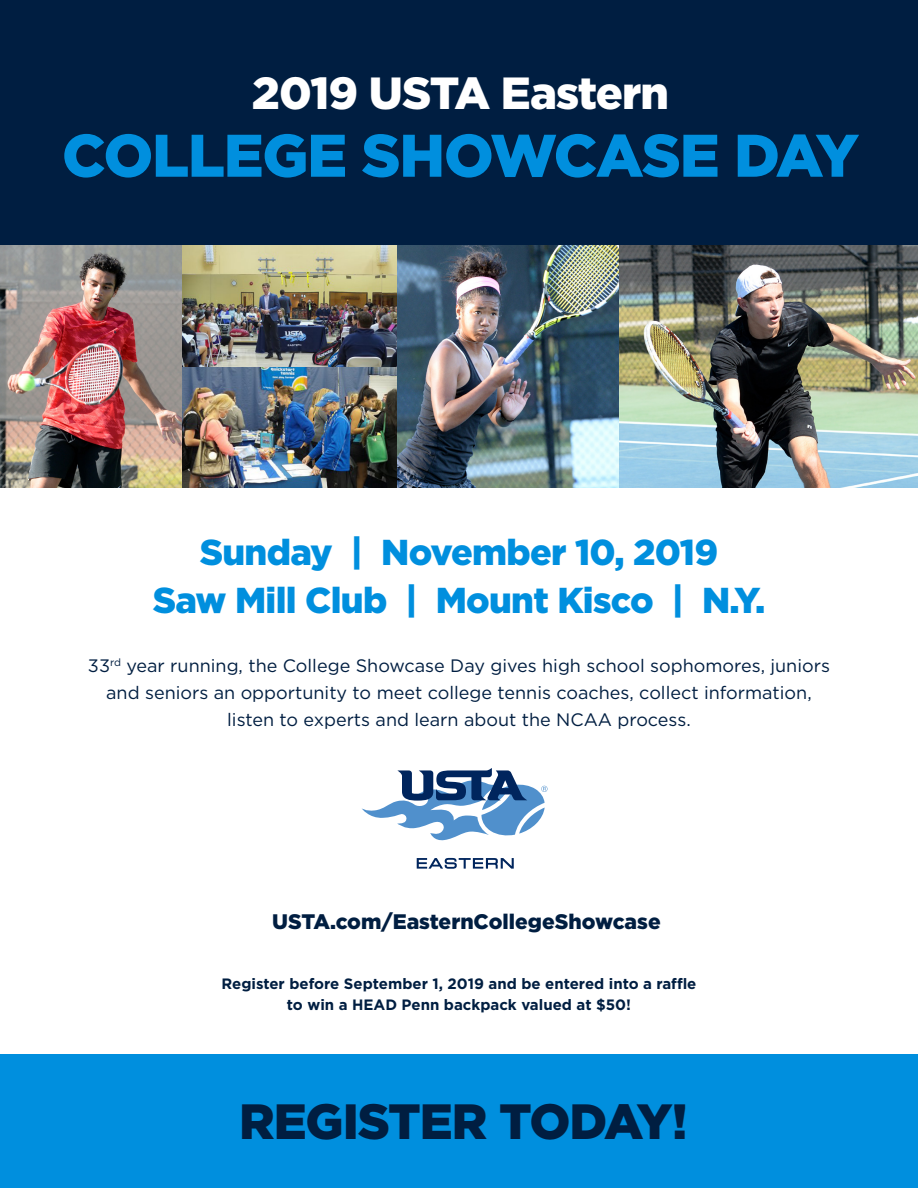
<style>
.page{position:relative;width:918px;height:1188px;background:#fff}
.page>*{position:absolute;margin:0;border:0;box-sizing:border-box;transform-origin:0 0}
.t1{font:900 60px "Gotham";letter-spacing:-.025em;color:#008fde}
.t2{font:900 49.5px "Gotham";letter-spacing:-.02em;color:#001e41}
.t3{font:900 45px "Gotham";letter-spacing:-.02em;color:#fff}
.t4{font:900 36px/48px "Gotham";letter-spacing:-.02em;color:#008fde;text-align:center}
.t5{font:900 21px "Gotham";color:#001e41}
.t6{font:18px/27px "Gotham";color:#001e41;text-align:center}
.t7{font:700 15px/21px "Gotham";color:#001e41;text-align:center}
</style>
<div class="page">
<div style="left:0;top:0;width:918px;height:245px;background:#001e41"></div>
<div style="left:0;top:1054px;width:918px;height:134px;background:#008fde"></div>
<svg style="left:361px;top:768px;width:187px;height:73px"></svg>
<svg style="left:417px;top:858px;width:97px;height:11px"></svg>
<img style="left:0;top:245px;width:918px;height:242px">
<p class="t3" style="left:252px;top:62px;width:419px">2019 USTA Eastern</p>
<p class="t1" style="left:62px;top:114px;width:799px">COLLEGE SHOWCASE DAY</p>
<p class="t4" style="left:153px;top:528px;width:614px">Sunday | November 10, 2019<br>Saw Mill Club | Mount Kisco | N.Y.</p>
<p class="t6" style="left:88px;top:652px;width:744px">33<sup>rd</sup> year running, the College Showcase Day gives high school sophomores, juniors and seniors an opportunity to meet college tennis coaches, collect information, listen to experts and learn about the NCAA process.</p>
<p class="t5" style="left:272px;top:907px;width:390px">USTA.com/EasternCollegeShowcase</p>
<p class="t7" style="left:222px;top:973px;width:476px">Register before September 1, 2019 and be entered into a raffle to win a HEAD Penn backpack valued at $50!</p>
<p class="t2" style="left:239px;top:1087px;width:450px">REGISTER TODAY!</p>
</div>
